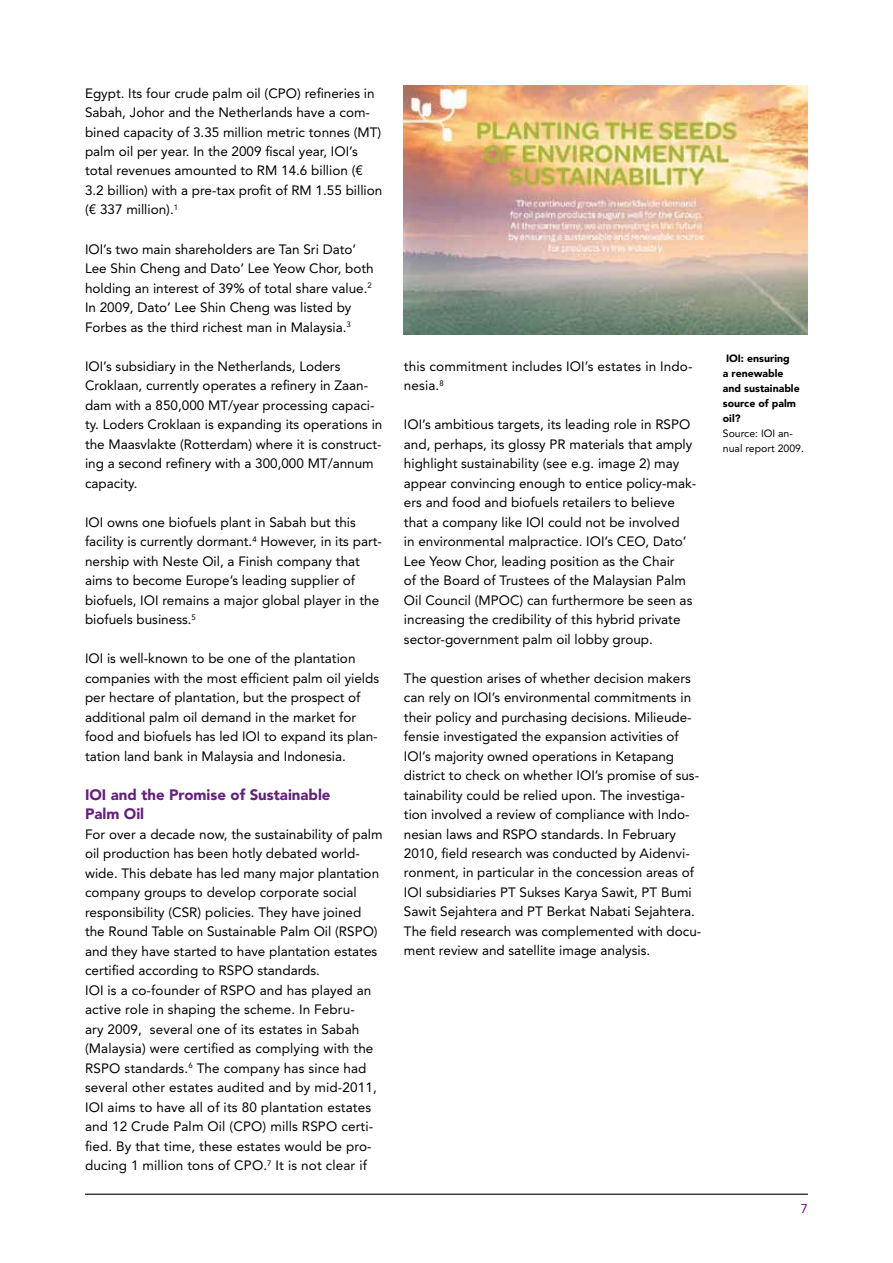
<style>
.page{position:relative;width:893px;height:1263px;background:#fff}
.page>*{position:absolute;margin:0;border:0;box-sizing:border-box;transform-origin:0 0}
.t1{font:900 15px/19.5px "Avenir LT Std";color:#64207e}
.t2{font:13.5px/19.5px "Avenir LT Std";color:#000}
.t3{font:12.75px "Avenir LT Std";color:#64207e}
.t4{font:900 10.5px/15px "Avenir LT Std";color:#000}
.t5{font:10.5px/15px "Avenir LT Std";color:#000}
</style>
<div class="page">
<hr style="left:85px;top:1193px;width:723px;height:2px;background:#000">
<img style="left:404px;top:85px;width:404px;height:250px">
<p class="t2" style="left:85px;top:84px;width:299px">Egypt. Its four crude palm oil (CPO) refineries in Sabah, Johor and the Netherlands have a com&shy;bined capacity of 3.35 million metric tonnes (MT) palm oil per year. In the 2009 fiscal year, IOI’s total revenues amounted to RM 14.6 billion (€ 3.2 billion) with a pre-tax profit of RM 1.55 billion (€ 337 million).<sup>1</sup></p>
<p class="t2" style="left:85px;top:240px;width:290px">IOI’s two main shareholders are Tan Sri Dato’ Lee Shin Cheng and Dato’ Lee Yeow Chor, both holding an interest of 39% of total share value.<sup>2<br></sup>In 2009, Dato’ Lee Shin Cheng was listed by Forbes as the third richest man in Malaysia.<sup>3</sup></p>
<p class="t2" style="left:85px;top:357px;width:299px">IOI’s subsidiary in the Netherlands, Loders Croklaan, currently operates a refinery in Zaan&shy;dam with a 850,000 MT/year processing capaci&shy;ty. Loders Croklaan is expanding its operations in the Maasvlakte (Rotterdam) where it is construct&shy;ing a second refinery with a 300,000 MT/annum capacity.</p>
<p class="t2" style="left:85px;top:513px;width:298px">IOI owns one biofuels plant in Sabah but this facility is currently dormant.<sup>4</sup> However, in its part&shy;nership with Neste Oil, a Finish company that aims to become Europe’s leading supplier of biofuels, IOI remains a major global player in the biofuels business.<sup>5</sup></p>
<p class="t2" style="left:85px;top:650px;width:296px">IOI is well-known to be one of the plantation companies with the most efficient palm oil yields per hectare of plantation, but the prospect of additional palm oil demand in the market for food and biofuels has led IOI to expand its plan&shy;tation land bank in Malaysia and Indonesia.</p>
<p class="t1" style="left:85px;top:786px;width:247px">IOI and the Promise of Sustainable<br>Palm Oil</p>
<p class="t2" style="left:85px;top:825px;width:299px">For over a decade now, the sustainability of palm oil production has been hotly debated world&shy;wide. This debate has led many major plantation company groups to develop corporate social responsibility (CSR) policies. They have joined the Round Table on Sustainable Palm Oil (RSPO) and they have started to have plantation estates certified according to RSPO standards.<br>IOI is a co-founder of RSPO and has played an active role in shaping the scheme. In Febru-<br>ary 2009, several one of its estates in Sabah (Malaysia) were certified as complying with the RSPO standards.<sup>6</sup> The company has since had several other estates audited and by mid-2011, IOI aims to have all of its 80 plantation estates and 12 Crude Palm Oil (CPO) mills RSPO certi&shy;fied. By that time, these estates would be pro&shy;ducing 1 million tons of CPO.<sup>7</sup> It is not clear if</p>
<p class="t2" style="left:404px;top:357px;width:290px">this commitment includes IOI’s estates in Indo&shy;nesia.<sup>8</sup></p>
<p class="t2" style="left:404px;top:416px;width:294px">IOI’s ambitious targets, its leading role in RSPO and, perhaps, its glossy PR materials that amply highlight sustainability (see e.g. image 2) may appear convincing enough to entice policy-mak&shy;ers and food and biofuels retailers to believe that a company like IOI could not be involved<br>in environmental malpractice. IOI’s CEO, Dato’ Lee Yeow Chor, leading position as the Chair<br>of the Board of Trustees of the Malaysian Palm Oil Council (MPOC) can furthermore be seen as increasing the credibility of this hybrid private sector-government palm oil lobby group.</p>
<p class="t2" style="left:404px;top:669px;width:299px">The question arises of whether decision makers can rely on IOI’s environmental commitments in their policy and purchasing decisions. Milieude&shy;fensie investigated the expansion activities of IOI’s majority owned operations in Ketapang district to check on whether IOI’s promise of sus&shy;tainability could be relied upon. The investiga&shy;tion involved a review of compliance with Indo&shy;nesian laws and RSPO standards. In February 2010, field research was conducted by Aidenvi&shy;ronment, in particular in the concession areas of IOI subsidiaries PT Sukses Karya Sawit, PT Bumi Sawit Sejahtera and PT Berkat Nabati Sejahtera.<br>The field research was complemented with docu&shy;ment review and satellite image analysis.</p>
<p class="t4" style="left:723px;top:352px;width:78px">IOI: ensuring<br>a renewable and sustainable source of palm oil?</p>
<p class="t5" style="left:723px;top:427px;width:83px">Source: IOI an&shy;nual report 2009.</p>
<p class="t3" style="left:801px;top:1203px;width:9px">7</p>
</div>
